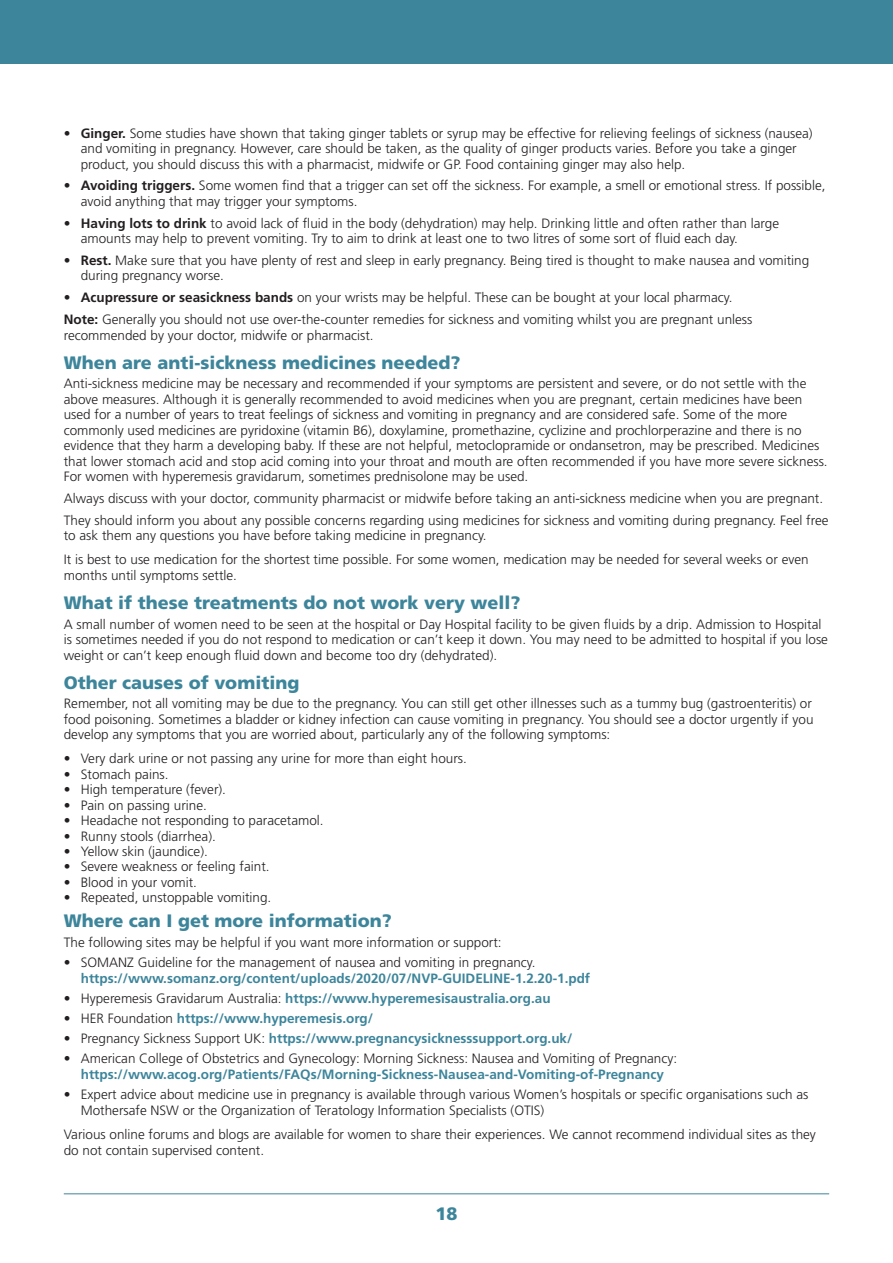
<style>
.page{position:relative;width:893px;height:1263px;background:#fff}
.page>*{position:absolute;margin:0;border:0;box-sizing:border-box;transform-origin:0 0}
.Body_Text_Main{font:900 18px "Frutiger LT Std";color:#3d859b}
.Body_Text_Main-2{font:300 13.5px/15.5px "Frutiger LT Std";color:#231f20}
.t1{font:700 13.5px/15.8px "Frutiger LT Std";color:#3d859b}
.s1{font-weight:700}
.s2{font-weight:300;color:#231f20}
.s3{font-weight:700;color:#3d859b}
</style>
<div class="page">
<div style="left:0;top:0;width:893px;height:64px;background:#3d859b"></div>
<hr style="left:64px;top:1193px;width:765px;height:1px;background:#3d859b">
<p class="Body_Text_Main-2" style="left:81px;top:125px;width:733px;text-indent:-17px"><span class="s1">• Ginger.</span> Some studies have shown that taking ginger tablets or syrup may be effective for relieving feelings of sickness (nausea) and vomiting in pregnancy. However, care should be taken, as the quality of ginger products varies. Before you take a ginger product, you should discuss this with a pharmacist, midwife or GP. Food containing ginger may also help.</p>
<p class="Body_Text_Main-2" style="left:81px;top:178px;width:746px;text-indent:-17px"><span class="s1">• Avoiding triggers.</span> Some women find that a trigger can set off the sickness. For example, a smell or emotional stress. If possible, avoid anything that may trigger your symptoms.</p>
<p class="Body_Text_Main-2" style="left:81px;top:216px;width:700px;text-indent:-17px"><span class="s1">• Having lots to drink</span> to avoid lack of fluid in the body (dehydration) may help. Drinking little and often rather than large amounts may help to prevent vomiting. Try to aim to drink at least one to two litres of some sort of fluid each day.</p>
<p class="Body_Text_Main-2" style="left:81px;top:253px;width:730px;text-indent:-17px"><span class="s1">• Rest.</span> Make sure that you have plenty of rest and sleep in early pregnancy. Being tired is thought to make nausea and vomiting during pregnancy worse.</p>
<p class="Body_Text_Main-2" style="left:64px;top:290px;width:670px"><span class="s1">• Acupressure or seasickness bands</span> on your wrists may be helpful. These can be bought at your local pharmacy.</p>
<p class="Body_Text_Main-2" style="left:64px;top:312px;width:690px"><span class="s1">Note:</span> Generally you should not use over-the-counter remedies for sickness and vomiting whilst you are pregnant unless recommended by your doctor, midwife or pharmacist.</p>
<p class="Body_Text_Main" style="left:64px;top:352px;width:398px">When are anti-sickness medicines needed?</p>
<p class="Body_Text_Main-2" style="left:64px;top:376px;width:765px">Anti-sickness medicine may be necessary and recommended if your symptoms are persistent and severe, or do not settle with the above measures. Although it is generally recommended to avoid medicines when you are pregnant, certain medicines have been used for a number of years to treat feelings of sickness and vomiting in pregnancy and are considered safe. Some of the more commonly used medicines are pyridoxine (vitamin B6), doxylamine, promethazine, cyclizine and prochlorperazine and there is no evidence that they harm a developing baby. If these are not helpful, metoclopramide or ondansetron, may be prescribed. Medicines that lower stomach acid and stop acid coming into your throat and mouth are often recommended if you have more severe sickness.<br>For women with hyperemesis gravidarum, sometimes prednisolone may be used.</p>
<p class="Body_Text_Main-2" style="left:64px;top:491px;width:761px">Always discuss with your doctor, community pharmacist or midwife before taking an anti-sickness medicine when you are pregnant.</p>
<p class="Body_Text_Main-2" style="left:64px;top:513px;width:766px">They should inform you about any possible concerns regarding using medicines for sickness and vomiting during pregnancy. Feel free to ask them any questions you have before taking medicine in pregnancy.</p>
<p class="Body_Text_Main-2" style="left:64px;top:552px;width:746px">It is best to use medication for the shortest time possible. For some women, medication may be needed for several weeks or even months until symptoms settle.</p>
<p class="Body_Text_Main" style="left:64px;top:592px;width:458px">What if these treatments do not work very well?</p>
<p class="Body_Text_Main-2" style="left:64px;top:616px;width:766px">A small number of women need to be seen at the hospital or Day Hospital facility to be given fluids by a drip. Admission to Hospital is sometimes needed if you do not respond to medication or can’t keep it down. You may need to be admitted to hospital if you lose weight or can’t keep enough fluid down and become too dry (dehydrated).</p>
<p class="Body_Text_Main" style="left:64px;top:671px;width:237px">Other causes of vomiting</p>
<p class="Body_Text_Main-2" style="left:64px;top:696px;width:751px;text-align:justify">Remember, not all vomiting may be due to the pregnancy. You can still get other illnesses such as a tummy bug (gastroenteritis) or food poisoning. Sometimes a bladder or kidney infection can cause vomiting in pregnancy. You should see a doctor urgently if you develop any symptoms that you are worried about, particularly any of the following symptoms:</p>
<p class="Body_Text_Main-2" style="left:64px;top:751px;width:405px">• Very dark urine or not passing any urine for more than eight hours.</p>
<p class="Body_Text_Main-2" style="left:64px;top:766px;width:106px">• Stomach pains.</p>
<p class="Body_Text_Main-2" style="left:64px;top:782px;width:164px">• High temperature (fever).</p>
<p class="Body_Text_Main-2" style="left:64px;top:797px;width:145px">• Pain on passing urine.</p>
<p class="Body_Text_Main-2" style="left:64px;top:813px;width:261px">• Headache not responding to paracetamol.</p>
<p class="Body_Text_Main-2" style="left:64px;top:828px;width:154px">• Runny stools (diarrhea).</p>
<p class="Body_Text_Main-2" style="left:64px;top:844px;width:146px">• Yellow skin (jaundice).</p>
<p class="Body_Text_Main-2" style="left:64px;top:859px;width:207px">• Severe weakness or feeling faint.</p>
<p class="Body_Text_Main-2" style="left:64px;top:875px;width:135px">• Blood in your vomit.</p>
<p class="Body_Text_Main-2" style="left:64px;top:890px;width:209px">• Repeated, unstoppable vomiting.</p>
<p class="Body_Text_Main" style="left:64px;top:910px;width:329px">Where can I get more information?</p>
<p class="Body_Text_Main-2" style="left:64px;top:935px;width:439px">The following sites may be helpful if you want more information or support:</p>
<p class="t1" style="left:81px;top:955px;width:511px;text-indent:-17px"><span class="s2">• SOMANZ Guideline for the management of nausea and vomiting in pregnancy. </span>https://www.somanz.org/content/uploads/2020/07/NVP-GUIDELINE-1.2.20-1.pdf</p>
<p class="t1" style="left:64px;top:990px;width:488px"><span class="s2">• Hyperemesis Gravidarum Australia:</span> https://www.hyperemesisaustralia.org.au</p>
<p class="t1" style="left:64px;top:1010px;width:311px"><span class="s2">• HER Foundation</span> https://www.hyperemesis.org/</p>
<p class="t1" style="left:64px;top:1030px;width:510px"><span class="s2">• Pregnancy Sickness Support UK:</span> https://www.pregnancysicknesssupport.org.uk/</p>
<p class="Body_Text_Main-2" style="left:64px;top:1051px;width:615px;text-align:center">• American College of Obstetrics and Gynecology: Morning Sickness: Nausea and Vomiting of Pregnancy: <span class="s3">https://www.acog.org/Patients/FAQs/Morning-Sickness-Nausea-and-Vomiting-of-Pregnancy</span></p>
<p class="Body_Text_Main-2" style="left:81px;top:1086px;width:729px;text-indent:-17px">• Expert advice about medicine use in pregnancy is available through various Women’s hospitals or specific organisations such as<br>Mothersafe NSW or the Organization of Teratology Information Specialists (OTIS)</p>
<p class="Body_Text_Main-2" style="left:64px;top:1126px;width:754px">Various online forums and blogs are available for women to share their experiences. We cannot recommend individual sites as they do not contain supervised content.</p>
<h1 class="Body_Text_Main" style="left:435px;top:1203px;width:24px">18</h1>
</div>
